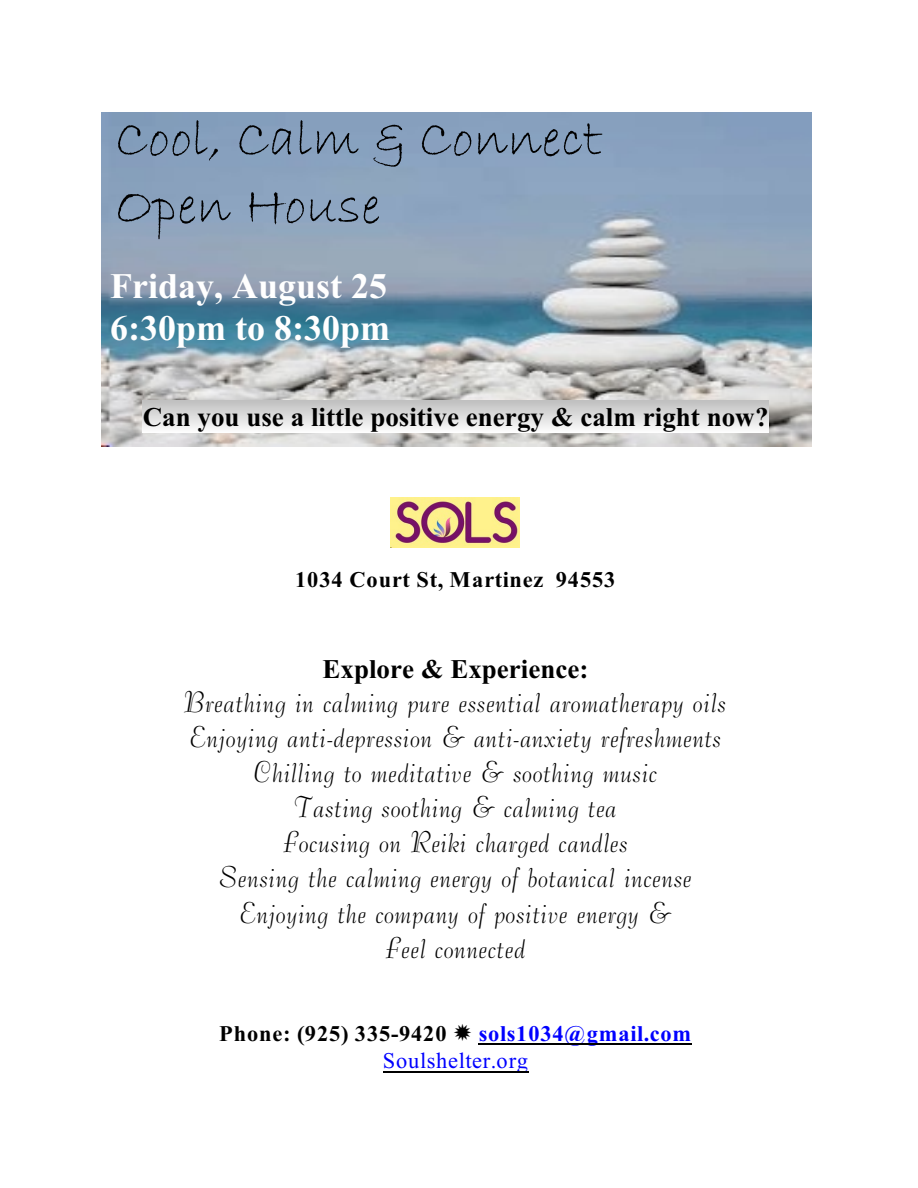
<style>
.page{position:relative;width:918px;height:1188px;background:#fff}
.page>*{position:absolute;margin:0;border:0;box-sizing:border-box;transform-origin:0 0}
.t1{font:54px/67.3px "Bradley Hand ITC";color:#000}
.t2{font:700 36px/42.2px "Times New Roman";color:#fff}
.t3{font:30px/35.1px "Bernhard Tango BT";letter-spacing:.01em;color:#000;text-align:center}
.t4{font:700 27px "Times New Roman";color:#000}
.t5{font:700 22.35px "Times New Roman";letter-spacing:.04em;color:#000}
.t6{font:700 22.35px "Times New Roman";letter-spacing:.04em;color:#00f}
.t7{font:22.35px "Times New Roman";letter-spacing:.025em;color:#00f}
</style>
<div class="page">
<img style="left:102px;top:112px;width:710px;height:335px">
<svg style="left:143px;top:401px;width:625px;height:31px"></svg>
<hr style="left:479px;top:1044px;width:213px;height:1px;background:#000">
<hr style="left:383px;top:1071px;width:146px;height:2px;background:#000">
<img style="left:391px;top:497px;width:128px;height:51px">
<h1 class="t1" style="left:115px;top:109px;width:489px">Cool, Calm &amp; Connect<br>Open House</h1>
<p class="t2" style="left:110px;top:269px;width:282px">Friday, August 25<br>6:30pm to 8:30pm</p>
<p class="t4" style="left:143px;top:408px;width:627px">Can you use a little positive energy &amp; calm right now?</p>
<p class="t5" style="left:295px;top:572px;width:322px">1034 Court St, Martinez 94553</p>
<p class="t4" style="left:323px;top:660px;width:268px">Explore &amp; Experience:</p>
<p class="t3" style="left:184px;top:687px;width:544px">Breathing in calming pure essential aromatherapy oils Enjoying anti-depression &amp; anti-anxiety refreshments Chilling to meditative &amp; soothing music<br>Tasting soothing &amp; calming tea<br>Focusing on Reiki charged candles<br>Sensing the calming energy of botanical incense Enjoying the company of positive energy &amp;<br>Feel connected</p>
<p class="t5" style="left:219px;top:1025px;width:229px">Phone: (925) 335-9420</p>
<p class="t6" style="left:479px;top:1025px;width:214px">sols1034@gmail.com</p>
<p class="t7" style="left:383px;top:1053px;width:147px">Soulshelter.org</p>
</div>
